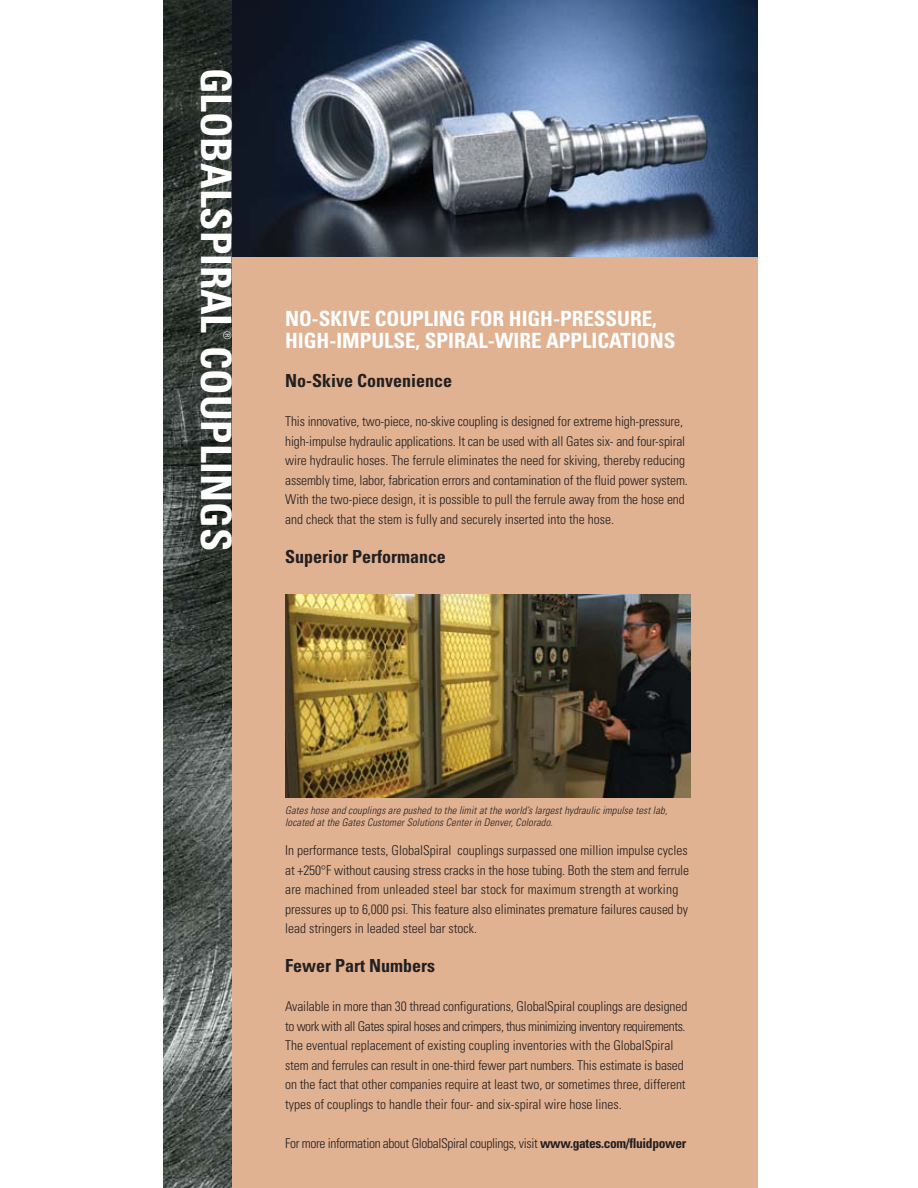
<style>
.page{position:relative;width:918px;height:1188px;background:#fff}
.page>*{position:absolute;margin:0;border:0;box-sizing:border-box;transform-origin:0 0}
.t1{font:700 condensed 42px "Univers";color:#fff}
.t2{font:700 condensed 21px/22.5px "Univers";color:#fff}
.t3{font:700 condensed 18px "Univers";color:#231f20}
.t4{font:300 condensed 13.5px/19.5px "Univers";letter-spacing:-.005em;color:#231f20}
.t5{font:300 condensed 13.5px "Univers";letter-spacing:-.025em;color:#231f20}
.t6{font:300 condensed 10.8px "Univers";color:#fff}
.t7{font:italic 300 condensed 10.5px/12px "Univers";color:#231f20}
.s1{font-weight:700}
</style>
<div class="page">
<div style="left:164px;top:0;width:594px;height:1188px;background:#e0b292"></div>
<img style="left:231px;top:0;width:527px;height:256px">
<img style="left:164px;top:0;width:67px;height:1188px">
<img style="left:285px;top:594px;width:405px;height:204px">
<h1 class="t1" style="left:231px;top:68px;width:485px;rotate:90deg">GLOBALSPIRAL COUPLINGS</h1>
<p class="t6" style="left:231px;top:331px;width:10px;rotate:90deg">®</p>
<h2 class="t2" style="left:285px;top:309px;width:392px">NO-SKIVE COUPLING FOR HIGH-PRESSURE,<br>HIGH-IMPULSE, SPIRAL-WIRE APPLICATIONS</h2>
<h3 class="t3" style="left:285px;top:374px;width:168px">No-Skive Convenience</h3>
<p class="t4" style="left:285px;top:413px;width:404px">This innovative, two-piece, no-skive coupling is designed for extreme high-pressure, high-impulse hydraulic applications. It can be used with all Gates six- and four-spiral wire hydraulic hoses. The ferrule eliminates the need for skiving, thereby reducing assembly time, labor, fabrication errors and contamination of the fluid power system.<br>With the two-piece design, it is possible to pull the ferrule away from the hose end and check that the stem is fully and securely inserted into the hose.</p>
<h3 class="t3" style="left:285px;top:550px;width:162px">Superior Performance</h3>
<p class="t7" style="left:285px;top:805px;width:386px">Gates hose and couplings are pushed to the limitatthe world’s largesthydraulic impulse testlab, located atthe Gates CustomerSolutions Centerin Denver,Colorado.</p>
<p class="t4" style="left:285px;top:842px;width:405px">In performance tests, GlobalSpiral couplings surpassed one million impulse cycles at +250°F without causing stress cracks in the hose tubing. Both the stem and ferrule are machined from unleaded steel bar stock for maximum strength at working pressures up to 6,000 psi. This feature also eliminates premature failures caused by lead stringers in leaded steel bar stock.</p>
<h3 class="t3" style="left:285px;top:959px;width:151px">Fewer Part Numbers</h3>
<p class="t4" style="left:285px;top:998px;width:404px">Available in more than 30 thread configurations, GlobalSpiral couplings are designed to work with all Gates spiral hoses and crimpers, thus minimizing inventory requirements.<br>The eventual replacement of existing coupling inventories with the GlobalSpiral stem and ferrules can result in one-third fewer part numbers. This estimate is based on the fact that other companies require at least two, or sometimes three, different types of couplings to handle their four- and six-spiral wire hose lines.</p>
<p class="t5" style="left:285px;top:1138px;width:403px">For more information about GlobalSpiral couplings, visit <span class="s1">www.gates.com/fluidpower</span></p>
</div>
